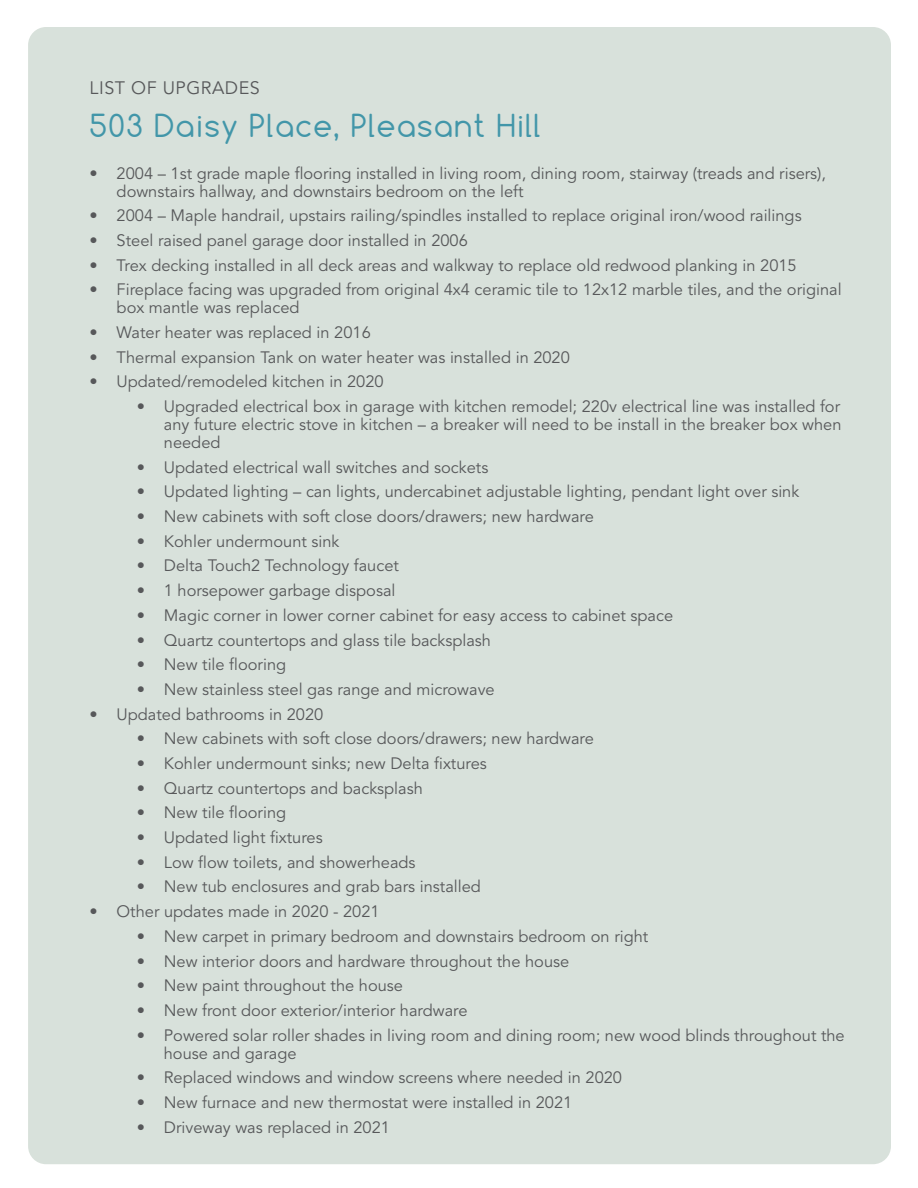
<style>
.page{position:relative;width:918px;height:1188px;background:#fff}
.page>*{position:absolute;margin:0;border:0;box-sizing:border-box;transform-origin:0 0}
.t1{font:29.85px "Comfortaa";letter-spacing:.05em;color:#4296a9}
.t2{font:18px "Avenir LT Std";letter-spacing:.03em;color:#57585a}
.t3{font:16.5px/18px "Avenir LT Std";color:#57585a}
</style>
<div class="page">
<div style="left:28px;top:27px;width:863px;height:1137px;background:#d8e1db;border-radius:18px"></div>
<p class="t2" style="left:90px;top:77px;width:172px">LIST OF UPGRADES</p>
<h1 class="t1" style="left:90px;top:106px;width:453px">503 Daisy Place, Pleasant Hill</h1>
<p class="t3" style="left:117px;top:165px;width:711px;text-indent:-27px">• 2004 – 1st grade maple flooring installed in living room, dining room, stairway (treads and risers), downstairs hallway, and downstairs bedroom on the left</p>
<p class="t3" style="left:90px;top:207px;width:714px">• 2004 – Maple handrail, upstairs railing/spindles installed to replace original iron/wood railings</p>
<p class="t3" style="left:90px;top:232px;width:380px">• Steel raised panel garage door installed in 2006</p>
<p class="t3" style="left:90px;top:257px;width:709px">• Trex decking installed in all deck areas and walkway to replace old redwood planking in 2015</p>
<p class="t3" style="left:117px;top:281px;width:727px;text-indent:-27px">• Fireplace facing was upgraded from original 4x4 ceramic tile to 12x12 marble tiles, and the original box mantle was replaced</p>
<p class="t3" style="left:90px;top:324px;width:283px">• Water heater was replaced in 2016</p>
<p class="t3" style="left:90px;top:349px;width:482px">• Thermal expansion Tank on water heater was installed in 2020</p>
<p class="t3" style="left:90px;top:373px;width:295px">• Updated/remodeled kitchen in 2020</p>
<p class="t3" style="left:164px;top:398px;width:679px;text-align:justify;text-indent:-27px">• Upgraded electrical box in garage with kitchen remodel; 220v electrical line was installed for any future electric stove in kitchen – a breaker will need to be install in the breaker box when needed</p>
<p class="t3" style="left:137px;top:458px;width:353px">• Updated electrical wall switches and sockets</p>
<p class="t3" style="left:137px;top:483px;width:664px">• Updated lighting – can lights, undercabinet adjustable lighting, pendant light over sink</p>
<p class="t3" style="left:137px;top:508px;width:459px">• New cabinets with soft close doors/drawers; new hardware</p>
<p class="t3" style="left:137px;top:533px;width:204px">• Kohler undermount sink</p>
<p class="t3" style="left:137px;top:557px;width:264px">• Delta Touch2 Technology faucet</p>
<p class="t3" style="left:137px;top:582px;width:260px">• 1 horsepower garbage disposal</p>
<p class="t3" style="left:137px;top:607px;width:538px">• Magic corner in lower corner cabinet for easy access to cabinet space</p>
<p class="t3" style="left:137px;top:631px;width:356px">• Quartz countertops and glass tile backsplash</p>
<p class="t3" style="left:137px;top:656px;width:151px">• New tile flooring</p>
<p class="t3" style="left:137px;top:681px;width:359px">• New stainless steel gas range and microwave</p>
<p class="t3" style="left:90px;top:705px;width:235px">• Updated bathrooms in 2020</p>
<p class="t3" style="left:137px;top:730px;width:459px">• New cabinets with soft close doors/drawers; new hardware</p>
<p class="t3" style="left:137px;top:755px;width:351px">• Kohler undermount sinks; new Delta fixtures</p>
<p class="t3" style="left:137px;top:779px;width:288px">• Quartz countertops and backsplash</p>
<p class="t3" style="left:137px;top:804px;width:151px">• New tile flooring</p>
<p class="t3" style="left:137px;top:829px;width:187px">• Updated light fixtures</p>
<p class="t3" style="left:137px;top:854px;width:280px">• Low flow toilets, and showerheads</p>
<p class="t3" style="left:137px;top:878px;width:346px">• New tub enclosures and grab bars installed</p>
<p class="t3" style="left:90px;top:903px;width:292px">• Other updates made in 2020 - 2021</p>
<p class="t3" style="left:137px;top:928px;width:513px">• New carpet in primary bedroom and downstairs bedroom on right</p>
<p class="t3" style="left:137px;top:952px;width:434px">• New interior doors and hardware throughout the house</p>
<p class="t3" style="left:137px;top:977px;width:268px">• New paint throughout the house</p>
<p class="t3" style="left:137px;top:1002px;width:332px">• New front door exterior/interior hardware</p>
<p class="t3" style="left:164px;top:1026px;width:682px;text-indent:-27px">• Powered solar roller shades in living room and dining room; new wood blinds throughout the house and garage</p>
<p class="t3" style="left:137px;top:1069px;width:487px">• Replaced windows and window screens where needed in 2020</p>
<p class="t3" style="left:137px;top:1094px;width:437px">• New furnace and new thermostat were installed in 2021</p>
<p class="t3" style="left:137px;top:1118px;width:255px">• Driveway was replaced in 2021</p>
</div>
